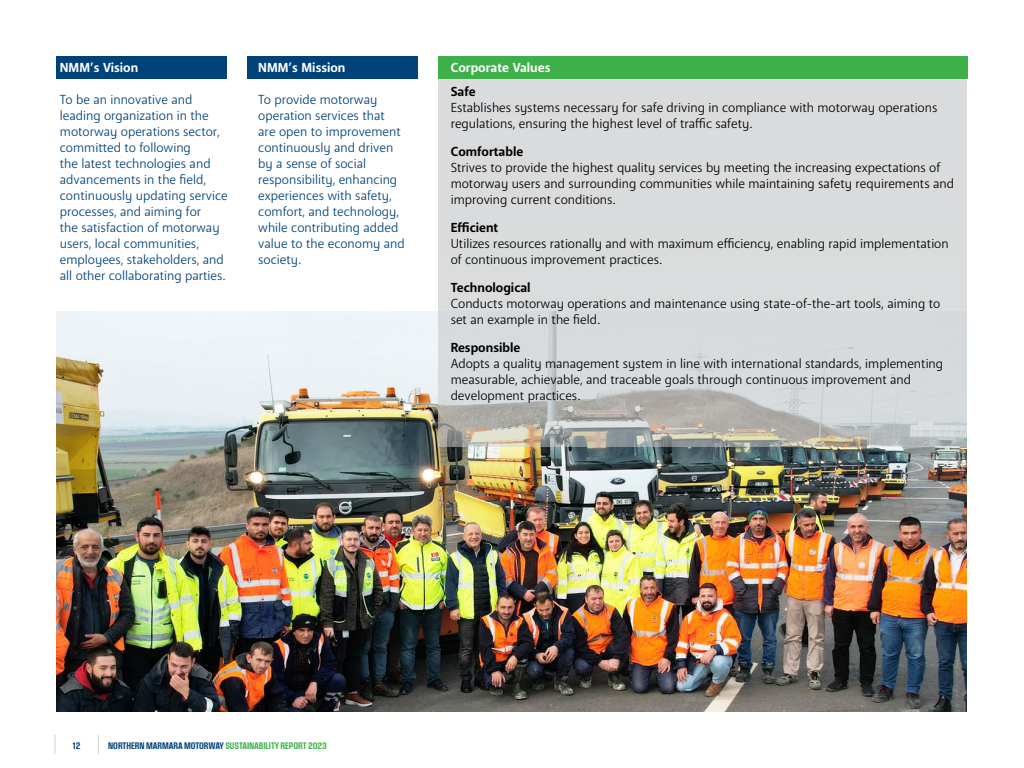
<style>
.page{position:relative;width:1024px;height:768px;background:#fff}
.page>*{position:absolute;margin:0;border:0;box-sizing:border-box;transform-origin:0 0}
.t1{font:13px/16px "Anago";color:#000}
.t2{font:13px/16px "Anago";color:#00427a}
.t3{font:700 13px "Anago";color:#000}
.t4{font:700 13px "Anago";color:#fff}
.t5{font:10px "Field Gothic No.44 Demi Cond";letter-spacing:-.005em;color:#3db04a}
.t6{font:10px "Field Gothic No.44 Demi Cond";color:#00427a}
.s1{color:#00427a}
</style>
<div class="page">
<svg style="left:98px;top:735px;width:1px;height:19px"></svg>
<svg style="left:54px;top:735px;width:1px;height:19px"></svg>
<img style="left:57px;top:312px;width:910px;height:399px">
<svg style="left:438px;top:79px;width:529px;height:367px;background:#d5d6d7"></svg>
<div style="left:57px;top:57px;width:170px;height:22px;background:#00427a"></div>
<div style="left:247px;top:57px;width:170px;height:22px;background:#00427a"></div>
<div style="left:438px;top:57px;width:529px;height:22px;background:#3db04a"></div>
<p class="t4" style="left:60px;top:59px;width:80px">NMM’s Vision</p>
<p class="t2" style="left:60px;top:91px;width:169px">To be an innovative and leading organization in the motorway operations sector, committed to following<br>the latest technologies and advancements in the field, continuously updating service processes, and aiming for<br>the satisfaction of motorway users, local communities, employees, stakeholders, and all other collaborating parties.</p>
<p class="t4" style="left:258px;top:60px;width:89px">NMM’s Mission</p>
<p class="t2" style="left:258px;top:92px;width:148px">To provide motorway operation services that are open to improvement continuously and driven by a sense of social responsibility, enhancing experiences with safety, comfort, and technology, while contributing added value to the economy and society.</p>
<p class="t4" style="left:451px;top:60px;width:101px">Corporate Values</p>
<p class="t3" style="left:451px;top:84px;width:26px">Safe</p>
<p class="t1" style="left:451px;top:100px;width:488px">Establishes systems necessary for safe driving in compliance with motorway operations regulations, ensuring the highest level of traffic safety.</p>
<p class="t3" style="left:451px;top:144px;width:74px">Comfortable</p>
<p class="t1" style="left:451px;top:160px;width:505px">Strives to provide the highest quality services by meeting the increasing expectations of motorway users and surrounding communities while maintaining safety requirements and improving current conditions.</p>
<p class="t3" style="left:451px;top:220px;width:49px">Efficient</p>
<p class="t1" style="left:451px;top:236px;width:500px">Utilizes resources rationally and with maximum efficiency, enabling rapid implementation of continuous improvement practices.</p>
<p class="t3" style="left:451px;top:280px;width:81px">Technological</p>
<p class="t1" style="left:451px;top:296px;width:491px">Conducts motorway operations and maintenance using state-of-the-art tools, aiming to set an example in the field.</p>
<p class="t3" style="left:451px;top:340px;width:71px">Responsible</p>
<p class="t1" style="left:451px;top:356px;width:494px">Adopts a quality management system in line with international standards, implementing measurable, achievable, and traceable goals through continuous improvement and development practices.</p>
<p class="t6" style="left:73px;top:740px;width:9px">12</p>
<p class="t5" style="left:108px;top:740px;width:220px"><span class="s1">NORTHERN MARMARA MOTORWAY</span> SUSTAINABILITY REPORT 2023</p>
</div>
